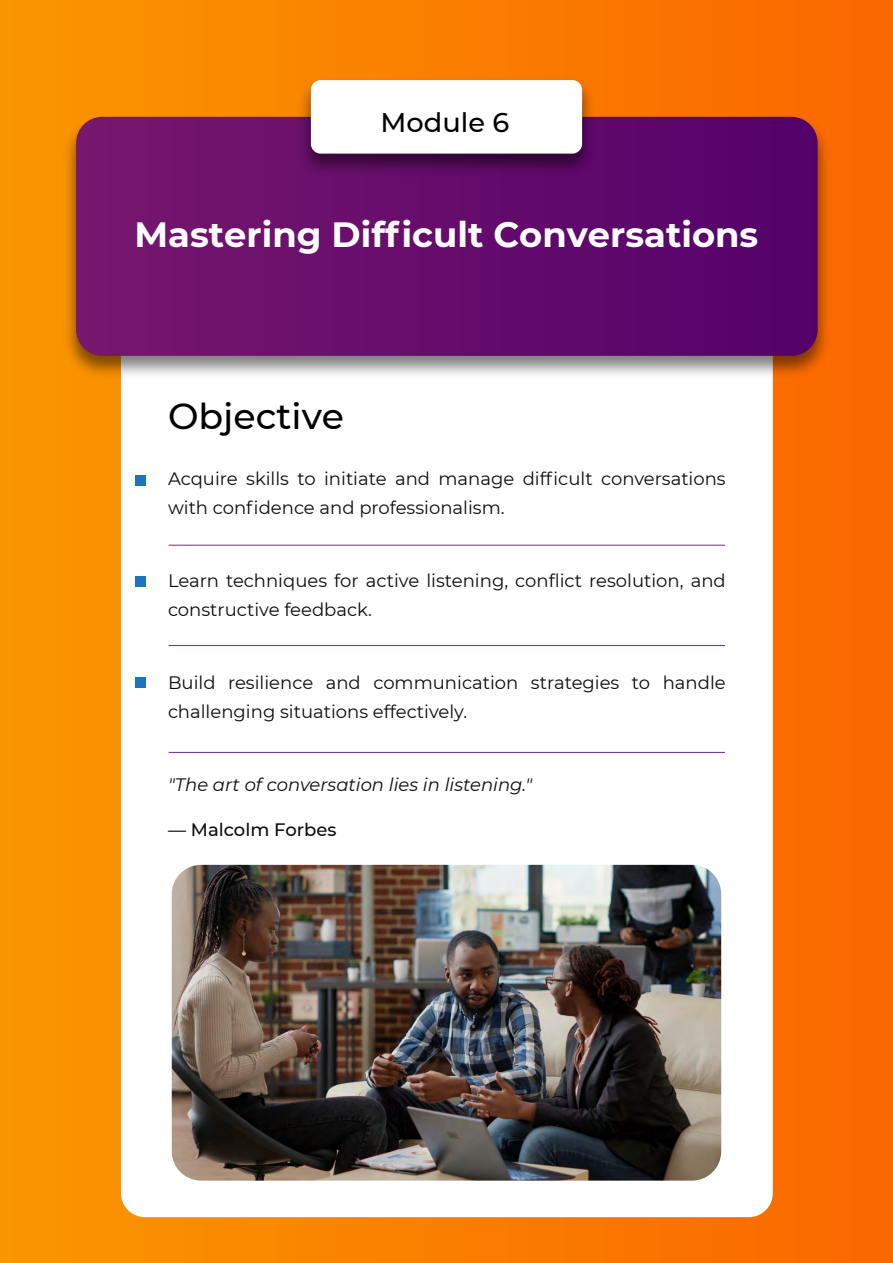
<style>
.page{position:relative;width:893px;height:1263px;background:#fff}
.page>*{position:absolute;margin:0;border:0;box-sizing:border-box;transform-origin:0 0}
.t1{font:500 36px "Montserrat";color:#000}
.t2{font:700 35.1px "Montserrat";color:#fff}
.t3{font:500 27px "Montserrat";color:#000}
.t4{font:18px/28.5px "Montserrat";color:#0d0d0d}
.t5{font:italic 18px "Montserrat";color:#0d0d0d}
.t6{font:500 18px "Montserrat";color:#0d0d0d}
</style>
<div class="page">
<div style="left:0;top:0;width:893px;height:1263px;background:linear-gradient(to right,#fa9600,#fa6700)"></div>
<div style="left:121px;top:310px;width:652px;height:907px;background:#fff;border-radius:24px"></div>
<img style="left:58px;top:109px;width:778px;height:275px">
<svg style="left:76px;top:117px;width:742px;height:239px;background:#650c6b"></svg>
<img style="left:293px;top:72px;width:307px;height:110px">
<div style="left:311px;top:80px;width:271px;height:74px;background:#fff;border-radius:10px"></div>
<div style="left:136px;top:475px;width:10px;height:10px;background:#1c75bc"></div>
<div style="left:136px;top:576px;width:10px;height:10px;background:#1c75bc"></div>
<div style="left:136px;top:677px;width:10px;height:11px;background:#1c75bc"></div>
<img style="left:172px;top:865px;width:549px;height:315px">
<hr style="left:169px;top:545px;width:556px;height:1px;background:#662d91">
<hr style="left:169px;top:645px;width:556px;height:1px;background:#662d91">
<hr style="left:169px;top:752px;width:556px;height:1px;background:#662d91">
<h3 class="t3" style="left:381px;top:104px;width:130px">Module 6</h3>
<h2 class="t2" style="left:135px;top:210px;width:625px">Mastering Difficult Conversations</h2>
<h1 class="t1" style="left:168px;top:391px;width:178px">Objective</h1>
<p class="t4" style="left:168px;top:464px;width:559px">Acquire skills to initiate and manage difficult conversations with confidence and professionalism.</p>
<p class="t4" style="left:168px;top:566px;width:559px">Learn techniques for active listening, conflict resolution, and constructive feedback.</p>
<p class="t4" style="left:168px;top:668px;width:559px">Build resilience and communication strategies to handle challenging situations effectively.</p>
<p class="t5" style="left:168px;top:772px;width:366px">"The art of conversation lies in listening."</p>
<p class="t6" style="left:168px;top:817px;width:170px">— Malcolm Forbes</p>
</div>
